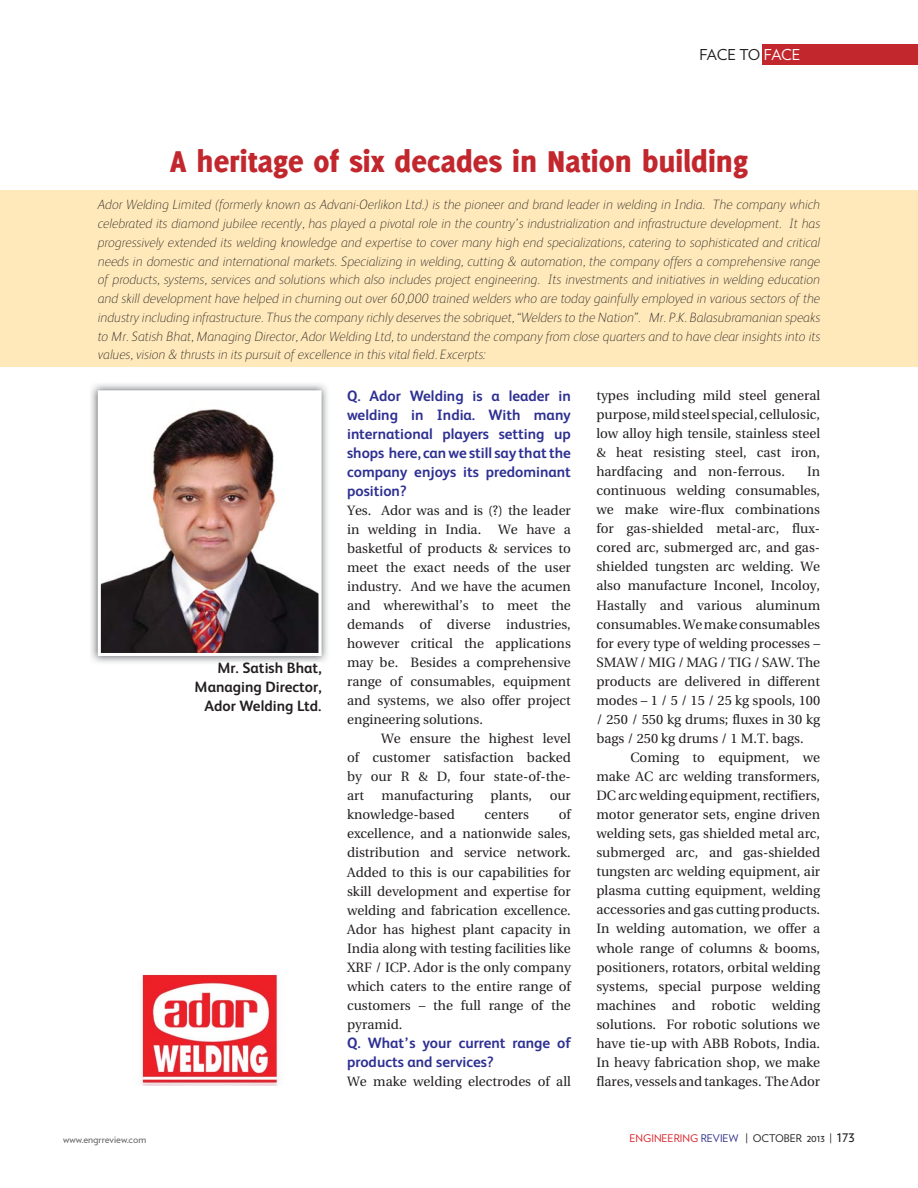
<style>
.page{position:relative;width:918px;height:1188px;background:#fff}
.page>*{position:absolute;margin:0;border:0;box-sizing:border-box;transform-origin:0 0}
.t1{font:800 33px "Delicious";color:#c1272d}
.t2{font:700 15px/19px "FS Albert";color:#2e3092;text-align:justify}
.t3{font:700 15px/18.8px "FS Albert";color:#231f20;text-align:right}
.t4{font:15px "Verlag";letter-spacing:-.03em;color:#231f20}
.t5{font:13.5px/19px "Utopia";color:#231f20;text-align:justify}
.t6{font:italic 100 13.5px/18.8px "FS Albert";color:#231f20;text-align:justify}
.t7{font:10.5px "Verlag";color:#231f20}
.t8{font:10.5px "Verlag";color:#636466}
.s1{color:#fff}
.s2{color:#da2128}
.s3{color:#303188}
.s4{font-size:15px}
</style>
<div class="page">
<div style="left:762px;top:44px;width:156px;height:20px;background:#c1272d"></div>
<div style="left:0;top:190px;width:918px;height:177px;background:#ffe9ba"></div>
<img style="left:91px;top:384px;width:237px;height:279px">
<img style="left:98px;top:390px;width:224px;height:266px">
<img style="left:141px;top:974px;width:141px;height:112px">
<p class="t4" style="left:700px;top:48px;width:102px">FACE TO <span class="s1">FACE</span></p>
<p class="t1" style="left:170px;top:148px;width:580px">A heritage of six decades in Nation building</p>
<p class="t6" style="left:98px;top:197px;width:724px">Ador Welding Limited (formerly known as Advani-Oerlikon Ltd.) is the pioneer and brand leader in welding in India. The company which celebrated its diamond jubilee recently, has played a pivotal role in the country’s industrialization and infrastructure development. It has progressively extended its welding knowledge and expertise to cover many high end specializations, catering to sophisticated and critical needs in domestic and international markets. Specializing in welding, cutting &amp; automation, the company offers a comprehensive range of products, systems, services and solutions which also includes project engineering. Its investments and initiatives in welding education and skill development have helped in churning out over 60,000 trained welders who are today gainfully employed in various sectors of the industry including infrastructure. Thus the company richly deserves the sobriquet, “Welders to the Nation”. Mr. P.K. Balasubramanian speaks to Mr. Satish Bhat, Managing Director, Ador Welding Ltd, to understand the company from close quarters and to have clear insights into its values, vision &amp; thrusts in its pursuit of excellence in this vital field. Excerpts:</p>
<p class="t5" style="left:596px;top:387px;width:225px">types including mild steel general purpose, mild steel special, cellulosic, low alloy high tensile, stainless steel &amp; heat resisting steel, cast iron, hardfacing and non-ferrous.</p>
<p class="t2" style="left:347px;top:387px;width:225px">Q. Ador Welding is a leader in welding in India. With many international players setting up shops here, can we still say that the company enjoys its predominant position?</p>
<p class="t5" style="left:347px;top:502px;width:225px">Yes. Ador was and is (?) the leader in welding in India.</p>
<p class="t5" style="left:807px;top:463px;width:15px">In</p>
<p class="t5" style="left:596px;top:482px;width:225px">continuous welding consumables,</p>
<p class="t5" style="left:596px;top:501px;width:225px">we make wire-flux combinations</p>
<p class="t5" style="left:596px;top:520px;width:225px">for gas-shielded metal-arc, flux-</p>
<p class="t5" style="left:596px;top:539px;width:225px">cored arc, submerged arc, and gas-</p>
<p class="t5" style="left:596px;top:558px;width:225px">shielded tungsten arc welding. We</p>
<p class="t5" style="left:596px;top:578px;width:225px">also manufacture Inconel, Incoloy,</p>
<p class="t5" style="left:596px;top:597px;width:225px">Hastally and various aluminum</p>
<p class="t5" style="left:596px;top:616px;width:225px">consumables. We make consumables</p>
<p class="t5" style="left:596px;top:635px;width:225px">for every type of welding processes –</p>
<p class="t5" style="left:596px;top:654px;width:225px">SMAW / MIG / MAG / TIG / SAW. The</p>
<p class="t5" style="left:596px;top:673px;width:225px">products are delivered in different</p>
<p class="t5" style="left:596px;top:692px;width:225px">modes – 1 / 5 / 15 / 25 kg spools, 100</p>
<p class="t5" style="left:596px;top:711px;width:225px">/ 250 / 550 kg drums; fluxes in 30 kg</p>
<p class="t5" style="left:596px;top:730px;width:209px">bags / 250 kg drums / 1 M.T. bags.</p>
<p class="t5" style="left:630px;top:749px;width:191px">Coming to equipment, we</p>
<p class="t5" style="left:596px;top:768px;width:225px">make AC arc welding transformers,</p>
<p class="t5" style="left:596px;top:787px;width:225px">DC arc welding equipment, rectifiers,</p>
<p class="t5" style="left:596px;top:806px;width:225px">motor generator sets, engine driven</p>
<p class="t5" style="left:596px;top:825px;width:225px">welding sets, gas shielded metal arc,</p>
<p class="t5" style="left:596px;top:844px;width:225px">submerged arc, and gas-shielded</p>
<p class="t5" style="left:596px;top:863px;width:225px">tungsten arc welding equipment, air</p>
<p class="t5" style="left:596px;top:882px;width:225px">plasma cutting equipment, welding</p>
<p class="t5" style="left:596px;top:902px;width:225px">accessories and gas cutting products.</p>
<p class="t5" style="left:596px;top:921px;width:225px">In welding automation, we offer a</p>
<p class="t5" style="left:596px;top:940px;width:225px">whole range of columns &amp; booms,</p>
<p class="t5" style="left:596px;top:959px;width:225px">positioners, rotators, orbital welding</p>
<p class="t5" style="left:596px;top:978px;width:225px">systems, special purpose welding</p>
<p class="t5" style="left:596px;top:997px;width:225px">machines and robotic welding</p>
<p class="t5" style="left:596px;top:1016px;width:225px">solutions. For robotic solutions we</p>
<p class="t5" style="left:596px;top:1035px;width:225px">have tie-up with ABB Robots, India.</p>
<p class="t5" style="left:596px;top:1054px;width:225px">In heavy fabrication shop, we make</p>
<p class="t5" style="left:596px;top:1073px;width:225px">flares, vessels and tankages. The Ador</p>
<p class="t5" style="left:498px;top:521px;width:74px">We have a</p>
<p class="t5" style="left:347px;top:540px;width:225px">basketful of products &amp; services to</p>
<p class="t5" style="left:347px;top:559px;width:225px">meet the exact needs of the user</p>
<p class="t5" style="left:347px;top:578px;width:225px">industry. And we have the acumen</p>
<p class="t5" style="left:347px;top:597px;width:225px">and wherewithal’s to meet the</p>
<p class="t5" style="left:347px;top:616px;width:225px">demands of diverse industries,</p>
<p class="t5" style="left:347px;top:635px;width:225px">however critical the applications</p>
<p class="t5" style="left:347px;top:654px;width:225px">may be. Besides a comprehensive</p>
<p class="t5" style="left:347px;top:673px;width:225px">range of consumables, equipment</p>
<p class="t5" style="left:347px;top:692px;width:225px">and systems, we also offer project</p>
<p class="t5" style="left:347px;top:711px;width:137px">engineering solutions.</p>
<p class="t5" style="left:381px;top:730px;width:191px">We ensure the highest level</p>
<p class="t5" style="left:347px;top:749px;width:225px">of customer satisfaction backed</p>
<p class="t5" style="left:347px;top:768px;width:225px">by our R &amp; D, four state-of-the-</p>
<p class="t5" style="left:347px;top:787px;width:18px">art</p>
<p class="t5" style="left:382px;top:787px;width:93px">manufacturing</p>
<p class="t5" style="left:491px;top:787px;width:43px">plants,</p>
<p class="t5" style="left:550px;top:787px;width:23px">our</p>
<p class="t5" style="left:347px;top:807px;width:109px">knowledge-based</p>
<p class="t5" style="left:484px;top:807px;width:46px">centers</p>
<p class="t3" style="left:217px;top:660px;width:106px">Mr. Satish Bhat,</p>
<p class="t3" style="left:195px;top:678px;width:128px">Managing Director,<br>Ador Welding Ltd.</p>
<p class="t5" style="left:347px;top:807px;width:225px;text-indent:212px">of excellence, and a nationwide sales, distribution and service network.<br>Added to this is our capabilities for skill development and expertise for welding and fabrication excellence.<br>Ador has highest plant capacity in India along with testing facilities like XRF / ICP. Ador is the only company which caters to the entire range of customers – the full range of the pyramid.</p>
<p class="t2" style="left:347px;top:1034px;width:225px">Q. What’s your current range of products and services?</p>
<p class="t5" style="left:347px;top:1073px;width:225px">We make welding electrodes of all</p>
<p class="t8" style="left:63px;top:1134px;width:85px">www.engrreview.com</p>
<p class="t7" style="left:630px;top:1133px;width:227px"><span class="s2">ENGINEERING</span> <span class="s3">REVIEW</span> | OCTOBER 2013 | <span class="s4">173</span></p>
</div>
